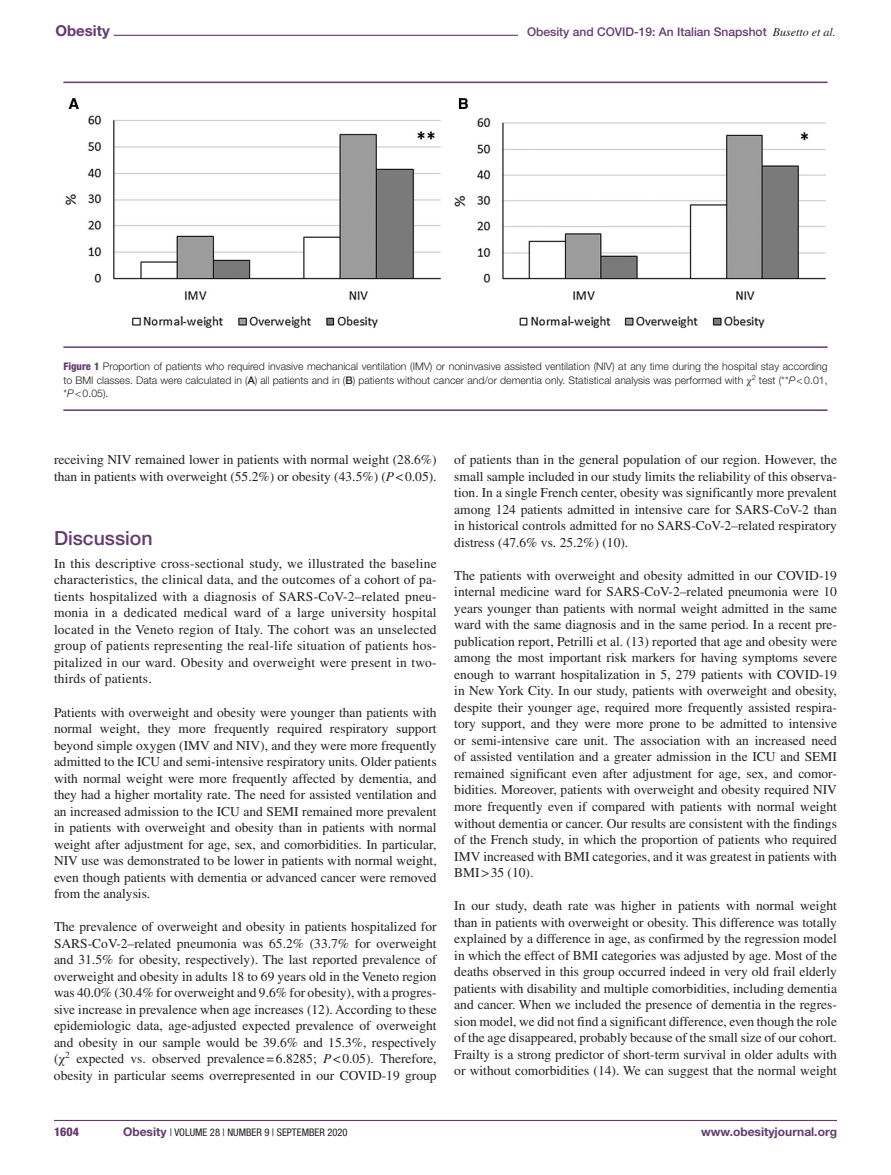
<style>
.page{position:relative;width:891px;height:1175px;background:#fff}
.page>*{position:absolute;margin:0;border:0;box-sizing:border-box;transform-origin:0 0}
.t1{font:500 19.5px "Helvetica Neue LT Std";color:#643a70}
.t2{font:700 15px "Helvetica Neue LT Std";color:#643a70}
.t3{font:13.5px/16.5px "Times LT Std";color:#231f20;text-align:justify}
.t4{font:500 12px "Helvetica Neue LT Std";color:#643a70}
.t5{font:700 12px "Helvetica Neue LT Std";color:#643a70}
.t6{font:800 condensed 12px "Helvetica Neue LT Std";color:#643a70}
.t7{font:300 10.5px/13.5px "Helvetica Neue LT Std";color:#231f20;text-align:justify}
.t8{font:condensed 10.5px "Helvetica Neue LT Std";color:#231f20}
.s1{font-family:"Times LT Std";font-weight:400;font-style:italic;color:#231f20}
.s2{font-weight:800;font-stretch:condensed;color:#643a70}
.s3{font-weight:500}
.s4{font-family:"STIX";font-weight:400}
.s5{font-style:italic}
.s6{font-family:"STIX"}
.s7{font-weight:700;font-stretch:normal;font-size:12px;color:#643a70}
</style>
<div class="page">
<hr style="left:54px;top:1119px;width:783px;height:2px;background:#643a70">
<hr style="left:114px;top:35px;width:625px;height:1px;background:#643a70">
<div style="left:518px;top:28px;width:318px;height:15px;background:#fff"></div>
<hr style="left:63px;top:346px;width:765px;height:2px;background:#643a70">
<hr style="left:63px;top:409px;width:765px;height:2px;background:#643a70">
<img style="left:65px;top:98px;width:761px;height:230px">
<hr style="left:63px;top:82px;width:765px;height:1px;background:#643a70">
<p class="t2" style="left:55px;top:21px;width:56px">Obesity</p>
<p class="t4" style="left:527px;top:25px;width:310px">Obesity and COVID-19: An Italian Snapshot <span class="s1">Busetto et al.</span></p>
<p class="t7" style="left:63px;top:360px;width:766px"><span class="s2">Figure 1</span> Proportion of patients who required invasive mechanical ventilation (IMV) or noninvasive assisted ventilation (NIV) at any time during the hospital stay according to BMI classes. Data were calculated in (<span class="s3">A</span>) all patients and in (<span class="s3">B</span>) patients without cancer and/or dementia only. Statistical analysis was performed with <span class="s4">χ</span><sup>2</sup> test (**<span class="s5">P</span>&lt;0.01, *<span class="s5">P</span>&lt;0.05).</p>
<p class="t3" style="left:54px;top:451px;width:384px">receiving NIV remained lower in patients with normal weight (28.6%) than in patients with overweight (55.2%) or obesity (43.5%) (<span class="s5">P</span>&lt;0.05).</p>
<h1 class="t1" style="left:54px;top:527px;width:100px">Discussion</h1>
<p class="t3" style="left:54px;top:555px;width:384px">In this descriptive cross-sectional study, we illustrated the baseline characteristics, the clinical data, and the outcomes of a cohort of pa&shy;tients hospitalized with a diagnosis of SARS-CoV-2–related pneu&shy;monia in a dedicated medical ward of a large university hospital located in the Veneto region of Italy. The cohort was an unselected group of patients representing the real-life situation of patients hos&shy;pitalized in our ward. Obesity and overweight were present in two&shy;thirds of patients.</p>
<p class="t3" style="left:54px;top:703px;width:384px">Patients with overweight and obesity were younger than patients with normal weight, they more frequently required respiratory support beyond simple oxygen (IMV and NIV), and they were more frequently admitted to the ICU and semi-intensive respiratory units. Older patients with normal weight were more frequently affected by dementia, and they had a higher mortality rate. The need for assisted ventilation and an increased admission to the ICU and SEMI remained more prevalent in patients with overweight and obesity than in patients with normal weight after adjustment for age, sex, and comorbidities. In particular, NIV use was demonstrated to be lower in patients with normal weight, even though patients with dementia or advanced cancer were removed from the analysis.</p>
<p class="t3" style="left:54px;top:918px;width:384px">The prevalence of overweight and obesity in patients hospitalized for SARS-CoV-2–related pneumonia was 65.2% (33.7% for overweight and 31.5% for obesity, respectively). The last reported prevalence of overweight and obesity in adults 18 to 69 years old in the Veneto region was 40.0% (30.4% for overweight and 9.6% for obesity), with a progres&shy;sive increase in prevalence when age increases (12). According to these epidemiologic data, age-adjusted expected prevalence of overweight and obesity in our sample would be 39.6% and 15.3%, respectively (<span class="s6">χ</span><sup>2</sup> expected vs. observed prevalence=6.8285; <span class="s5">P</span>&lt;0.05). Therefore, obesity in particular seems overrepresented in our COVID-19 group</p>
<p class="t3" style="left:454px;top:451px;width:384px">of patients than in the general population of our region. However, the small sample included in our study limits the reliability of this observa&shy;tion. In a single French center, obesity was significantly more prevalent among 124 patients admitted in intensive care for SARS-CoV-2 than in historical controls admitted for no SARS-CoV-2–related respiratory distress (47.6% vs. 25.2%) (10).</p>
<p class="t3" style="left:454px;top:567px;width:384px">The patients with overweight and obesity admitted in our COVID-19 internal medicine ward for SARS-CoV-2–related pneumonia were 10 years younger than patients with normal weight admitted in the same ward with the same diagnosis and in the same period. In a recent pre&shy;publication report, Petrilli et al. (13) reported that age and obesity were among the most important risk markers for having symptoms severe enough to warrant hospitalization in 5, 279 patients with COVID-19 in New York City. In our study, patients with overweight and obesity, despite their younger age, required more frequently assisted respira&shy;tory support, and they were more prone to be admitted to intensive or semi-intensive care unit. The association with an increased need of assisted ventilation and a greater admission in the ICU and SEMI remained significant even after adjustment for age, sex, and comor&shy;bidities. Moreover, patients with overweight and obesity required NIV more frequently even if compared with patients with normal weight without dementia or cancer. Our results are consistent with the findings of the French study, in which the proportion of patients who required IMV increased with BMI categories, and it was greatest in patients with BMI&gt;35 (10).</p>
<p class="t3" style="left:454px;top:897px;width:384px">In our study, death rate was higher in patients with normal weight than in patients with overweight or obesity. This difference was totally explained by a difference in age, as confirmed by the regression model in which the effect of BMI categories was adjusted by age. Most of the deaths observed in this group occurred indeed in very old frail elderly patients with disability and multiple comorbidities, including dementia and cancer. When we included the presence of dementia in the regres&shy;sion model, we did not find a significant difference, even though the role of the age disappeared, probably because of the small size of our cohort.<br>Frailty is a strong predictor of short-term survival in older adults with or without comorbidities (14). We can suggest that the normal weight</p>
<p class="t6" style="left:54px;top:1124px;width:26px">1604</p>
<p class="t8" style="left:123px;top:1126px;width:226px"><span class="s7">Obesity</span> | VOLUME 28 | NUMBER 9 | SEPTEMBER 2020</p>
<p class="t5" style="left:701px;top:1124px;width:137px">www.obesityjournal.org</p>
</div>
